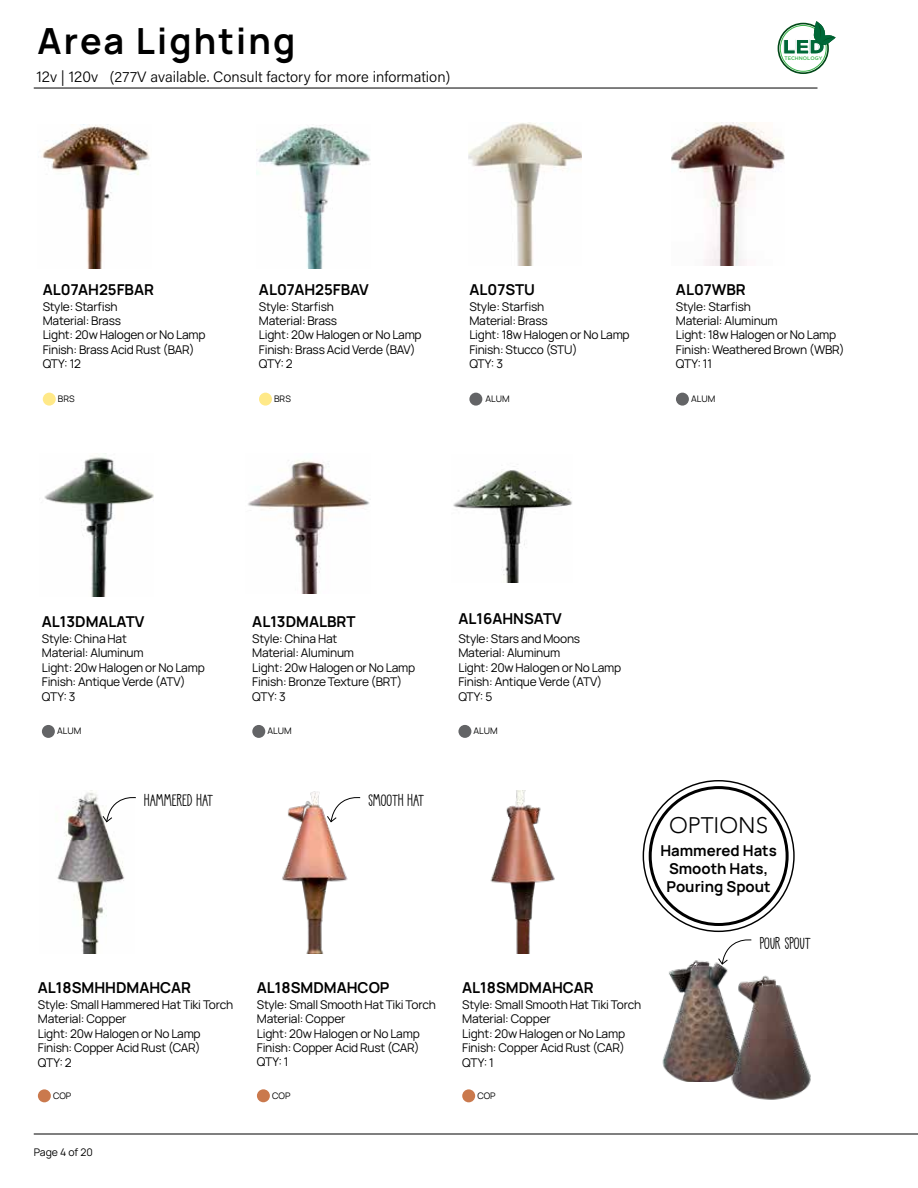
<style>
.page{position:relative;width:918px;height:1188px;background:#fff}
.page>*{position:absolute;margin:0;border:0;box-sizing:border-box;transform-origin:0 0}
.t1{font:700 36px "Manrope";letter-spacing:.06em;color:#000}
.t2{font:300 22.5px "Avenir";color:#000}
.t3{font:900 20.7px "Gotham";color:#006838}
.t4{font:700 15px/18px "Manrope";color:#000;text-align:center}
.t5{font:15px "Acumin Variable Concept";color:#000}
.t6{font:500 15px "Kiddo Handwriting";color:#000}
.t7{font:500 15px "Kiddo Handwriting";letter-spacing:-.02em;color:#000}
.t8{font:12px/14.4px "Manrope";letter-spacing:-.02em;color:#000}
.t9{font:10.5px "Manrope";color:#000}
.t10{font:9px "Manrope";color:#000}
.t11{font:500 5.1px "Gotham";color:#39b54a}
</style>
<div class="page">
<hr style="left:34px;top:1134px;width:884px;height:1px;background:#000">
<hr style="left:34px;top:88px;width:784px;height:1px;background:#000">
<svg style="left:777px;top:22px;width:53px;height:53px"></svg>
<svg style="left:778px;top:24px;width:50px;height:49px"></svg>
<div style="left:778px;top:23px;width:51px;height:51px;border:2px solid #004817;border-radius:50%"></div>
<div style="left:780px;top:25px;width:46px;height:47px;border:1px solid #39b54a;border-radius:50%"></div>
<svg style="left:783px;top:21px;width:53px;height:34px"></svg>
<div style="left:43px;top:393px;width:13px;height:13px;background:#ffe988;border-radius:50%"></div>
<img style="left:41px;top:125px;width:109px;height:143px">
<div style="left:259px;top:393px;width:13px;height:13px;background:#ffe988;border-radius:50%"></div>
<img style="left:257px;top:125px;width:113px;height:143px">
<div style="left:469px;top:393px;width:13px;height:13px;background:#636466;border-radius:50%"></div>
<img style="left:468px;top:122px;width:114px;height:144px">
<div style="left:676px;top:393px;width:13px;height:13px;background:#636466;border-radius:50%"></div>
<img style="left:671px;top:122px;width:114px;height:144px">
<div style="left:42px;top:725px;width:13px;height:13px;background:#636466;border-radius:50%"></div>
<img style="left:44px;top:453px;width:109px;height:144px">
<div style="left:252px;top:725px;width:13px;height:13px;background:#636466;border-radius:50%"></div>
<img style="left:248px;top:460px;width:122px;height:134px">
<div style="left:458px;top:725px;width:13px;height:13px;background:#636466;border-radius:50%"></div>
<img style="left:453px;top:470px;width:119px;height:113px">
<div style="left:38px;top:1089px;width:13px;height:13px;background:#ca794d;border-radius:50%"></div>
<img style="left:57px;top:790px;width:68px;height:164px">
<div style="left:257px;top:1089px;width:13px;height:13px;background:#ca794d;border-radius:50%"></div>
<img style="left:282px;top:791px;width:66px;height:163px">
<div style="left:462px;top:1089px;width:13px;height:13px;background:#ca794d;border-radius:50%"></div>
<img style="left:490px;top:790px;width:65px;height:164px">
<div style="left:649px;top:786px;width:140px;height:140px;border:3px solid #000;border-radius:50%"></div>
<img style="left:662px;top:960px;width:66px;height:122px">
<svg style="left:718px;top:939px;width:34px;height:26px"></svg>
<svg style="left:103px;top:794px;width:33px;height:28px"></svg>
<svg style="left:327px;top:794px;width:34px;height:28px"></svg>
<img style="left:724px;top:971px;width:87px;height:129px">
<h1 class="t1" style="left:38px;top:19px;width:259px">Area Lighting</h1>
<p class="t5" style="left:36px;top:67px;width:415px">12v | 120v (277V available. Consult factory for more information)</p>
<h3 class="t3" style="left:783px;top:32px;width:43px">LED</h3>
<p class="t11" style="left:784px;top:54px;width:39px">TECHNOLOGY</p>
<p class="t4" style="left:43px;top:281px;width:113px">AL07AH25FBAR</p>
<p class="t8" style="left:43px;top:299px;width:164px">Style: Starfish<br>Material: Brass<br>Light: 20w Halogen or No Lamp<br>Finish: Brass Acid Rust (BAR)<br>QTY: 12</p>
<p class="t10" style="left:58px;top:393px;width:18px">BRS</p>
<p class="t4" style="left:259px;top:281px;width:111px">AL07AH25FBAV</p>
<p class="t8" style="left:259px;top:299px;width:164px">Style: Starfish<br>Material: Brass<br>Light: 20w Halogen or No Lamp<br>Finish: Brass Acid Verde (BAV)<br>QTY: 2</p>
<p class="t10" style="left:274px;top:393px;width:18px">BRS</p>
<p class="t4" style="left:469px;top:281px;width:67px">AL07STU</p>
<p class="t8" style="left:469px;top:299px;width:162px">Style: Starfish<br>Material: Brass<br>Light: 18w Halogen or No Lamp<br>Finish: Stucco (STU)<br>QTY: 3</p>
<p class="t10" style="left:485px;top:393px;width:26px">ALUM</p>
<p class="t4" style="left:676px;top:281px;width:71px">AL07WBR</p>
<p class="t8" style="left:676px;top:299px;width:170px">Style: Starfish<br>Material: Aluminum<br>Light: 18w Halogen or No Lamp<br>Finish: Weathered Brown (WBR)<br>QTY: 11</p>
<p class="t10" style="left:691px;top:393px;width:26px">ALUM</p>
<p class="t4" style="left:42px;top:613px;width:104px">AL13DMALATV</p>
<p class="t8" style="left:42px;top:632px;width:164px">Style: China Hat<br>Material: Aluminum<br>Light: 20w Halogen or No Lamp<br>Finish: Antique Verde (ATV)<br>QTY: 3</p>
<p class="t10" style="left:57px;top:726px;width:26px">ALUM</p>
<p class="t4" style="left:252px;top:613px;width:105px">AL13DMALBRT</p>
<p class="t8" style="left:252px;top:632px;width:164px">Style: China Hat<br>Material: Aluminum<br>Light: 20w Halogen or No Lamp<br>Finish: Bronze Texture (BRT)<br>QTY: 3</p>
<p class="t10" style="left:267px;top:726px;width:26px">ALUM</p>
<p class="t4" style="left:458px;top:610px;width:105px">AL16AHNSATV</p>
<p class="t8" style="left:458px;top:632px;width:164px">Style: Stars and Moons<br>Material: Aluminum<br>Light: 20w Halogen or No Lamp<br>Finish: Antique Verde (ATV)<br>QTY: 5</p>
<p class="t10" style="left:474px;top:726px;width:26px">ALUM</p>
<p class="t6" style="left:144px;top:793px;width:71px">HAMMERED HAT</p>
<p class="t7" style="left:369px;top:793px;width:57px">SMOOTH HAT</p>
<p class="t4" style="left:38px;top:979px;width:155px">AL18SMHHDMAHCAR</p>
<p class="t8" style="left:38px;top:998px;width:197px">Style: Small Hammered Hat Tiki Torch<br>Material: Copper<br>Light: 20w Halogen or No Lamp<br>Finish: Copper Acid Rust (CAR)<br>QTY: 2</p>
<p class="t10" style="left:53px;top:1090px;width:20px">COP</p>
<p class="t9" style="left:34px;top:1145px;width:61px">Page 4 of 20</p>
<p class="t4" style="left:257px;top:979px;width:134px">AL18SMDMAHCOP</p>
<p class="t8" style="left:257px;top:997px;width:181px">Style: Small Smooth Hat Tiki Torch<br>Material: Copper<br>Light: 20w Halogen or No Lamp<br>Finish: Copper Acid Rust (CAR)<br>QTY: 1</p>
<p class="t10" style="left:272px;top:1090px;width:20px">COP</p>
<p class="t4" style="left:462px;top:979px;width:133px">AL18SMDMAHCAR</p>
<p class="t8" style="left:462px;top:998px;width:181px">Style: Small Smooth Hat Tiki Torch<br>Material: Copper<br>Light: 20w Halogen or No Lamp<br>Finish: Copper Acid Rust (CAR)<br>QTY: 1</p>
<p class="t10" style="left:477px;top:1090px;width:20px">COP</p>
<h2 class="t2" style="left:669px;top:812px;width:101px">OPTIONS</h2>
<p class="t4" style="left:660px;top:841px;width:118px">Hammered Hats<br>Smooth Hats,<br>Pouring Spout</p>
<p class="t6" style="left:760px;top:936px;width:53px">POUR SPOUT</p>
</div>
